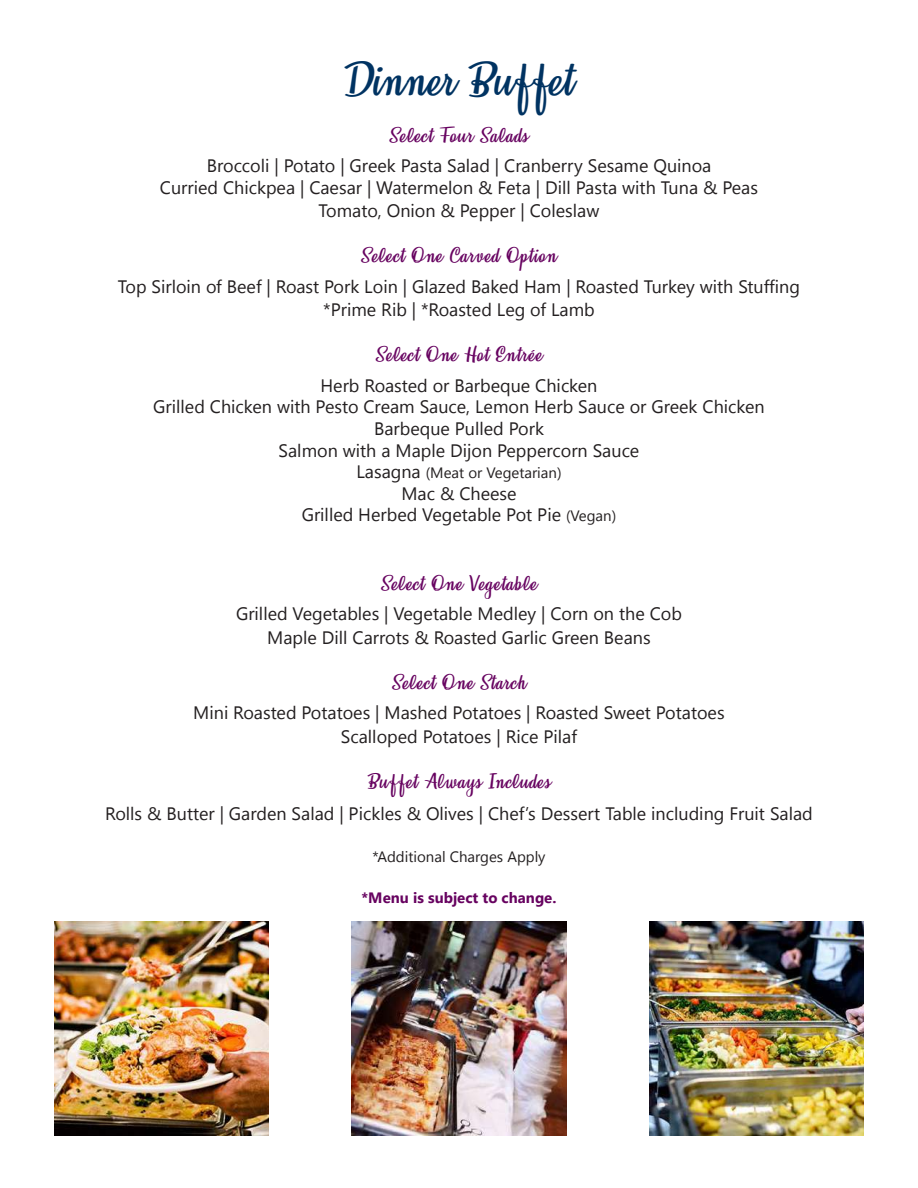
<style>
.page{position:relative;width:918px;height:1188px;background:#fff}
.page>*{position:absolute;margin:0;border:0;box-sizing:border-box;transform-origin:0 0}
.t1{font:40.5px "Honeymoon Personal Use";color:#003362}
.t2{font:18px/21.6px "Khmer UI";color:#231f20;text-align:center}
.t3{font:18px "Honeymoon Personal Use";letter-spacing:.04em;color:#670360}
.t4{font:15px "Khmer UI";color:#231f20}
.t5{font:700 15px "Khmer UI";color:#670360}
.s1{font-size:18px}
.s2{font-size:15px}
</style>
<div class="page">
<img style="left:352px;top:921px;width:214px;height:215px">
<img style="left:54px;top:921px;width:214px;height:214px">
<img style="left:650px;top:921px;width:214px;height:215px">
<h1 class="t1" style="left:345px;top:57px;width:229px">Dinner Buffet</h1>
<p class="t3" style="left:390px;top:125px;width:140px">Select Four Salads</p>
<p class="t2" style="left:160px;top:155px;width:600px">Broccoli | Potato | Greek Pasta Salad | Cranberry Sesame Quinoa<br>Curried Chickpea | Caesar | Watermelon &amp; Feta | Dill Pasta with Tuna &amp; Peas</p>
<p class="t2" style="left:319px;top:200px;width:282px">Tomato, Onion &amp; Pepper | Coleslaw</p>
<p class="t3" style="left:361px;top:246px;width:197px">Select One Carved Option</p>
<p class="t2" style="left:118px;top:275px;width:684px;line-height:23.4px">Top Sirloin of Beef | Roast Pork Loin | Glazed Baked Ham | Roasted Turkey with Stuffing *Prime Rib | *Roasted Leg of Lamb</p>
<p class="t3" style="left:376px;top:345px;width:168px">Select One Hot Entrée</p>
<p class="t2" style="left:153px;top:375px;width:613px">Herb Roasted or Barbeque Chicken<br>Grilled Chicken with Pesto Cream Sauce, Lemon Herb Sauce or Greek Chicken Barbeque Pulled Pork<br>Salmon with a Maple Dijon Peppercorn Sauce</p>
<p class="t4" style="left:356px;top:464px;width:207px"><span class="s1">Lasagna</span> (Meat or Vegetarian)</p>
<p class="t2" style="left:302px;top:483px;width:316px">Mac &amp; Cheese<br>Grilled Herbed Vegetable Pot Pie <span class="s2">(Vegan)</span></p>
<p class="t3" style="left:381px;top:573px;width:157px">Select One Vegetable</p>
<p class="t2" style="left:236px;top:603px;width:447px;line-height:23.4px">Grilled Vegetables | Vegetable Medley | Corn on the Cob<br>Maple Dill Carrots &amp; Roasted Garlic Green Beans</p>
<p class="t3" style="left:392px;top:672px;width:135px">Select One Starch</p>
<p class="t2" style="left:193px;top:702px;width:533px;line-height:23.4px">Mini Roasted Potatoes | Mashed Potatoes | Roasted Sweet Potatoes<br>Scalloped Potatoes | Rice Pilaf</p>
<p class="t3" style="left:367px;top:771px;width:185px">Buffet Always Includes</p>
<p class="t2" style="left:105px;top:803px;width:709px">Rolls &amp; Butter | Garden Salad | Pickles &amp; Olives | Chef’s Dessert Table including Fruit Salad</p>
<p class="t4" style="left:372px;top:848px;width:175px">*Additional Charges Apply</p>
<p class="t5" style="left:362px;top:889px;width:196px">*Menu is subject to change.</p>
</div>
